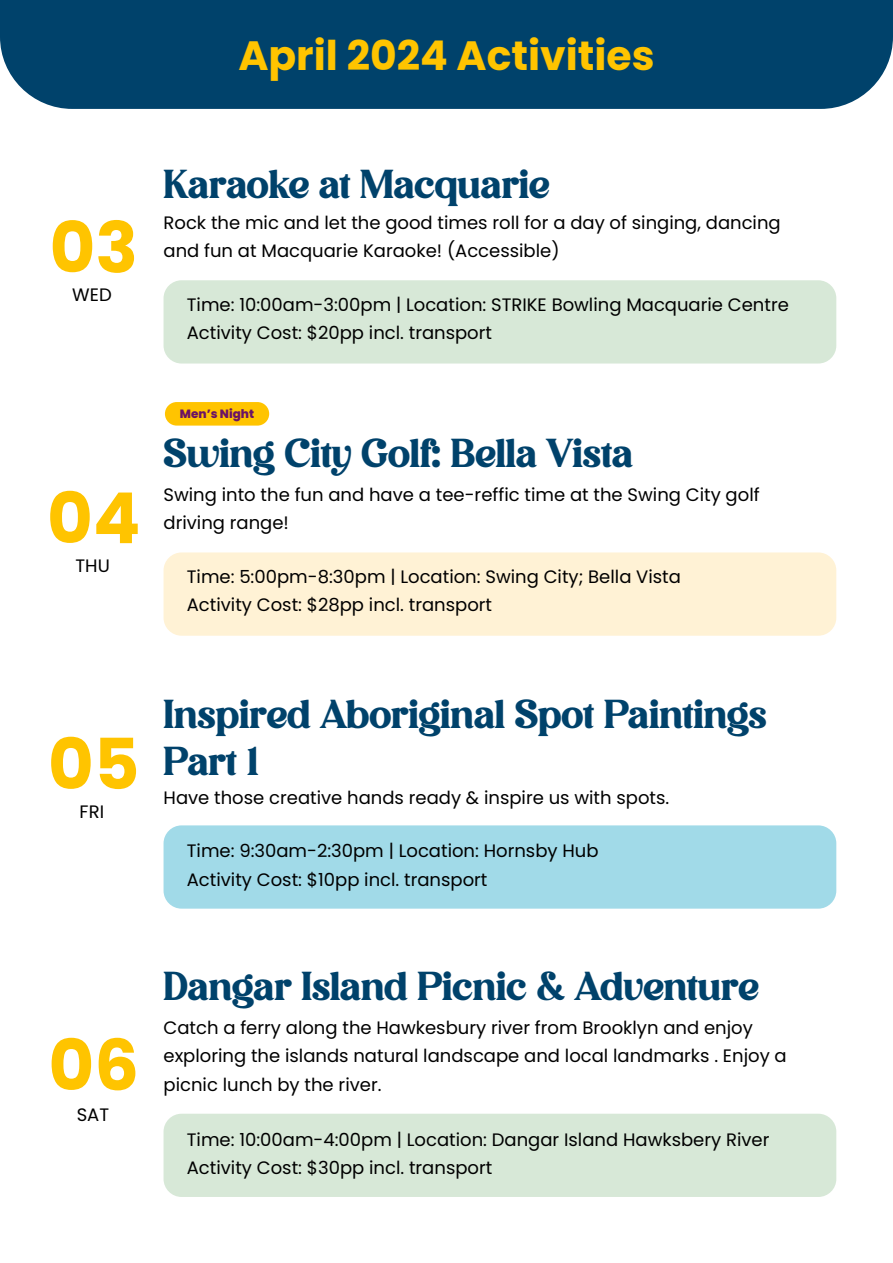
<style>
.page{position:relative;width:893px;height:1263px;background:#fff}
.page>*{position:absolute;margin:0;border:0;box-sizing:border-box;transform-origin:0 0}
.t1{font:700 70.35px "Poppins";color:#ffc400}
.t2{font:700 40.95px "Poppins";color:#ffc400}
.t3{font:39px/46.8px "Avigea";color:#00426b}
.t4{font:18px/28.5px "Poppins";color:#000}
.t5{font:800 12px "Poppins";color:#6b1365}
</style>
<div class="page">
<div style="left:164px;top:280px;width:672px;height:83px;background:#d7e8d7;border-radius:18px"></div>
<div style="left:164px;top:552px;width:672px;height:84px;background:#fff2d5;border-radius:18px"></div>
<div style="left:164px;top:825px;width:672px;height:84px;background:#a1dae8;border-radius:18px"></div>
<div style="left:164px;top:1114px;width:672px;height:83px;background:#d7e8d7;border-radius:18px"></div>
<div style="left:165px;top:402px;width:104px;height:24px;background:#ffc400;border-radius:12px"></div>
<div style="left:0;top:0;width:893px;height:109px;background:#00426b"></div>
<h2 class="t2" style="left:238px;top:27px;width:418px">April 2024 Activities</h2>
<h1 class="t1" style="left:50px;top:199px;width:90px">03</h1>
<p class="t4" style="left:72px;top:281px;width:41px">WED</p>
<h1 class="t1" style="left:47px;top:469px;width:95px">04</h1>
<p class="t4" style="left:76px;top:552px;width:36px">THU</p>
<h3 class="t3" style="left:164px;top:161px;width:388px">Karaoke at Macquarie</h3>
<p class="t4" style="left:164px;top:208px;width:619px">Rock the mic and let the good times roll for a day of singing, dancing and fun at Macquarie Karaoke! (Accessible)</p>
<p class="t4" style="left:187px;top:290px;width:604px">Time: 10:00am-3:00pm | Location: STRIKE Bowling Macquarie Centre<br>Activity Cost: $20pp incl. transport</p>
<p class="t5" style="left:180px;top:405px;width:76px">Men’s Night</p>
<h3 class="t3" style="left:164px;top:430px;width:471px">Swing City Golf: Bella Vista</h3>
<p class="t4" style="left:164px;top:480px;width:598px">Swing into the fun and have a tee-reffic time at the Swing City golf driving range!</p>
<p class="t4" style="left:187px;top:562px;width:496px">Time: 5:00pm-8:30pm | Location: Swing City; Bella Vista<br>Activity Cost: $28pp incl. transport</p>
<h1 class="t1" style="left:48px;top:715px;width:93px">05</h1>
<p class="t4" style="left:80px;top:797px;width:26px">FRI</p>
<h3 class="t3" style="left:164px;top:691px;width:605px">Inspired Aboriginal Spot Paintings<br>Part 1</h3>
<p class="t4" style="left:164px;top:783px;width:507px">Have those creative hands ready &amp; inspire us with spots.</p>
<p class="t4" style="left:187px;top:837px;width:413px">Time: 9:30am-2:30pm | Location: Hornsby Hub<br>Activity Cost: $10pp incl. transport</p>
<h1 class="t1" style="left:48px;top:1016px;width:92px">06</h1>
<p class="t4" style="left:77px;top:1100px;width:34px">SAT</p>
<h3 class="t3" style="left:164px;top:963px;width:597px">Dangar Island Picnic &amp; Adventure</h3>
<p class="t4" style="left:164px;top:1013px;width:625px">Catch a ferry along the Hawkesbury river from Brooklyn and enjoy exploring the islands natural landscape and local landmarks . Enjoy a picnic lunch by the river.</p>
<p class="t4" style="left:187px;top:1125px;width:584px">Time: 10:00am-4:00pm | Location: Dangar Island Hawksbery River<br>Activity Cost: $30pp incl. transport</p>
</div>
